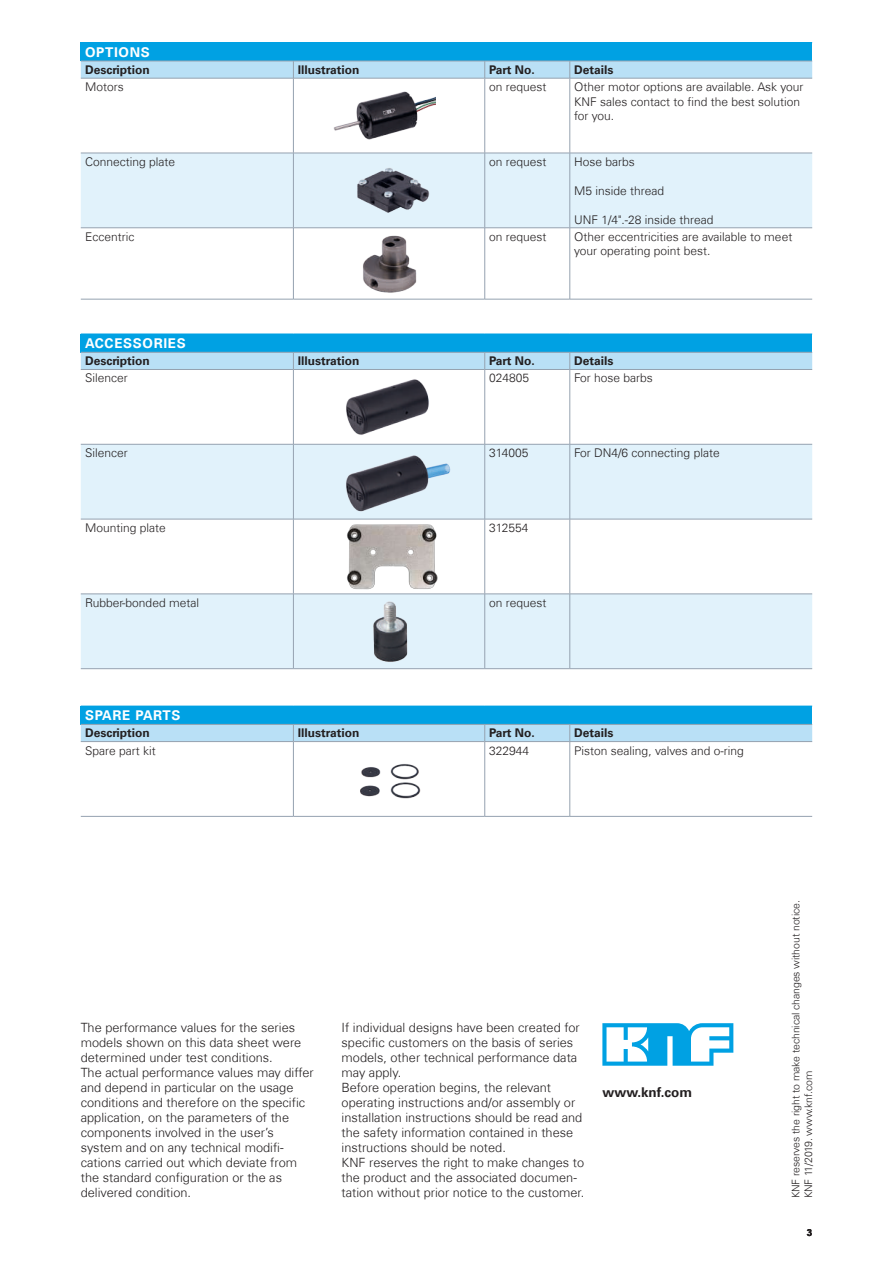
<style>
.page{position:relative;width:893px;height:1263px;background:#fff}
.page>*{position:absolute;margin:0;border:0;box-sizing:border-box;transform-origin:0 0}
.t1{font:700 13.5px "Univers Com 65";letter-spacing:.05em;color:#fff}
.t2{font:700 13.5px "Univers Com 65";color:#231f20}
.t3{font:300 12.75px/15px "Univers Com 45";color:#231f20}
.t4{font:300 12px/14.4px "Univers Com 45";color:#231f20}
.t5{font:700 12px "Univers Com 65";color:#231f20}
.t6{font:300 10.5px/12.6px "Univers Com 45";letter-spacing:-.01em;color:#231f20}
.t7{font:700 9.75px "Arial";color:#231f20}
</style>
<div class="page">
<svg style="left:602px;top:1023px;width:131px;height:43px"></svg>
<div style="left:81px;top:43px;width:731px;height:18px;background:#00a1e3"></div>
<hr style="left:81px;top:42px;width:212px;height:1px;background:#00a1e3">
<hr style="left:293px;top:42px;width:192px;height:1px;background:#00a1e3">
<hr style="left:485px;top:42px;width:85px;height:1px;background:#00a1e3">
<hr style="left:570px;top:42px;width:242px;height:1px;background:#00a1e3">
<svg style="left:81px;top:61px;width:731px;height:238px"></svg>
<hr style="left:81px;top:78px;width:212px;height:1px;background:#95a2b0">
<hr style="left:293px;top:78px;width:192px;height:1px;background:#95a2b0">
<hr style="left:293px;top:78px;width:1px;height:75px;background:#95a2b0">
<hr style="left:485px;top:78px;width:85px;height:1px;background:#95a2b0">
<hr style="left:484px;top:78px;width:1px;height:75px;background:#95a2b0">
<hr style="left:570px;top:78px;width:242px;height:1px;background:#95a2b0">
<hr style="left:570px;top:78px;width:1px;height:75px;background:#95a2b0">
<hr style="left:293px;top:228px;width:1px;height:71px;background:#95a2b0">
<hr style="left:484px;top:228px;width:1px;height:71px;background:#95a2b0">
<hr style="left:570px;top:228px;width:1px;height:71px;background:#95a2b0">
<hr style="left:81px;top:299px;width:212px;height:1px;background:#95a2b0">
<hr style="left:293px;top:299px;width:192px;height:1px;background:#95a2b0">
<hr style="left:485px;top:299px;width:85px;height:1px;background:#95a2b0">
<hr style="left:570px;top:299px;width:242px;height:1px;background:#95a2b0">
<hr style="left:81px;top:153px;width:212px;height:1px;background:#95a2b0">
<hr style="left:293px;top:153px;width:192px;height:1px;background:#95a2b0">
<hr style="left:293px;top:153px;width:1px;height:75px;background:#95a2b0">
<hr style="left:485px;top:153px;width:85px;height:1px;background:#95a2b0">
<hr style="left:484px;top:153px;width:1px;height:75px;background:#95a2b0">
<hr style="left:570px;top:153px;width:242px;height:1px;background:#95a2b0">
<hr style="left:570px;top:153px;width:1px;height:75px;background:#95a2b0">
<hr style="left:81px;top:228px;width:212px;height:1px;background:#95a2b0">
<hr style="left:293px;top:228px;width:192px;height:1px;background:#95a2b0">
<hr style="left:485px;top:228px;width:85px;height:1px;background:#95a2b0">
<hr style="left:570px;top:228px;width:242px;height:1px;background:#95a2b0">
<img style="left:358px;top:232px;width:62px;height:63px">
<img style="left:332px;top:81px;width:104px;height:63px">
<img style="left:350px;top:165px;width:85px;height:51px">
<div style="left:81px;top:334px;width:731px;height:18px;background:#00a1e3"></div>
<div style="left:81px;top:595px;width:731px;height:73px;background:#e1f2fb"></div>
<svg style="left:81px;top:352px;width:731px;height:242px"></svg>
<hr style="left:81px;top:369px;width:212px;height:1px;background:#95a2b0">
<hr style="left:293px;top:369px;width:192px;height:1px;background:#95a2b0">
<hr style="left:293px;top:370px;width:1px;height:74px;background:#95a2b0">
<hr style="left:485px;top:369px;width:85px;height:1px;background:#95a2b0">
<hr style="left:484px;top:370px;width:1px;height:74px;background:#95a2b0">
<hr style="left:570px;top:369px;width:242px;height:1px;background:#95a2b0">
<hr style="left:293px;top:519px;width:1px;height:75px;background:#95a2b0">
<hr style="left:484px;top:519px;width:1px;height:75px;background:#95a2b0">
<hr style="left:570px;top:519px;width:1px;height:75px;background:#95a2b0">
<hr style="left:81px;top:594px;width:212px;height:1px;background:#95a2b0">
<hr style="left:293px;top:594px;width:192px;height:1px;background:#95a2b0">
<hr style="left:293px;top:594px;width:1px;height:74px;background:#95a2b0">
<hr style="left:485px;top:594px;width:85px;height:1px;background:#95a2b0">
<hr style="left:484px;top:594px;width:1px;height:74px;background:#95a2b0">
<hr style="left:570px;top:594px;width:242px;height:1px;background:#95a2b0">
<hr style="left:570px;top:594px;width:1px;height:74px;background:#95a2b0">
<hr style="left:81px;top:668px;width:212px;height:1px;background:#95a2b0">
<hr style="left:293px;top:668px;width:192px;height:1px;background:#95a2b0">
<hr style="left:485px;top:668px;width:85px;height:1px;background:#95a2b0">
<hr style="left:570px;top:668px;width:242px;height:1px;background:#95a2b0">
<hr style="left:81px;top:444px;width:212px;height:1px;background:#95a2b0">
<hr style="left:293px;top:444px;width:192px;height:1px;background:#95a2b0">
<hr style="left:293px;top:444px;width:1px;height:75px;background:#95a2b0">
<hr style="left:485px;top:444px;width:85px;height:1px;background:#95a2b0">
<hr style="left:484px;top:444px;width:1px;height:75px;background:#95a2b0">
<hr style="left:570px;top:444px;width:242px;height:1px;background:#95a2b0">
<hr style="left:81px;top:519px;width:212px;height:1px;background:#95a2b0">
<hr style="left:293px;top:519px;width:192px;height:1px;background:#95a2b0">
<hr style="left:485px;top:519px;width:85px;height:1px;background:#95a2b0">
<hr style="left:570px;top:519px;width:242px;height:1px;background:#95a2b0">
<hr style="left:570px;top:444px;width:1px;height:75px;background:#95a2b0">
<hr style="left:570px;top:370px;width:1px;height:74px;background:#95a2b0">
<img style="left:329px;top:374px;width:122px;height:63px">
<img style="left:335px;top:449px;width:120px;height:62px">
<div style="left:81px;top:706px;width:731px;height:18px;background:#00a1e3"></div>
<div style="left:81px;top:724px;width:731px;height:17px;background:#b9e0f6"></div>
<hr style="left:81px;top:741px;width:212px;height:1px;background:#95a2b0">
<hr style="left:293px;top:741px;width:192px;height:1px;background:#95a2b0">
<hr style="left:293px;top:742px;width:1px;height:74px;background:#95a2b0">
<hr style="left:485px;top:741px;width:85px;height:1px;background:#95a2b0">
<hr style="left:484px;top:742px;width:1px;height:74px;background:#95a2b0">
<hr style="left:570px;top:741px;width:242px;height:1px;background:#95a2b0">
<hr style="left:570px;top:742px;width:1px;height:74px;background:#95a2b0">
<hr style="left:81px;top:816px;width:212px;height:1px;background:#95a2b0">
<hr style="left:293px;top:816px;width:192px;height:1px;background:#95a2b0">
<hr style="left:485px;top:816px;width:85px;height:1px;background:#95a2b0">
<hr style="left:570px;top:816px;width:242px;height:1px;background:#95a2b0">
<img style="left:353px;top:738px;width:67px;height:61px">
<img style="left:364px;top:600px;width:56px;height:62px">
<img style="left:343px;top:520px;width:98px;height:71px">
<p class="t1" style="left:85px;top:44px;width:66px">OPTIONS</p>
<p class="t5" style="left:85px;top:63px;width:66px">Description</p>
<p class="t5" style="left:298px;top:63px;width:63px">Illustration</p>
<p class="t5" style="left:489px;top:63px;width:47px">Part No.</p>
<p class="t5" style="left:574px;top:63px;width:41px">Details</p>
<p class="t4" style="left:85px;top:80px;width:40px">Motors</p>
<p class="t4" style="left:489px;top:80px;width:59px">on request</p>
<p class="t4" style="left:574px;top:80px;width:231px">Other motor options are available. Ask your<br>KNF sales contact to find the best solution for you.</p>
<p class="t4" style="left:85px;top:154px;width:92px">Connecting plate</p>
<p class="t4" style="left:489px;top:154px;width:59px">on request</p>
<p class="t4" style="left:574px;top:154px;width:62px">Hose barbs</p>
<p class="t4" style="left:574px;top:183px;width:92px">M5 inside thread</p>
<p class="t4" style="left:574px;top:212px;width:141px">UNF 1/4".-28 inside thread</p>
<p class="t4" style="left:85px;top:229px;width:51px">Eccentric</p>
<p class="t4" style="left:489px;top:229px;width:59px">on request</p>
<p class="t4" style="left:574px;top:229px;width:220px">Other eccentricities are available to meet your operating point best.</p>
<p class="t1" style="left:85px;top:335px;width:102px">ACCESSORIES</p>
<p class="t5" style="left:85px;top:354px;width:66px">Description</p>
<p class="t5" style="left:298px;top:354px;width:63px">Illustration</p>
<p class="t5" style="left:489px;top:354px;width:47px">Part No.</p>
<p class="t5" style="left:574px;top:354px;width:41px">Details</p>
<p class="t4" style="left:85px;top:371px;width:44px">Silencer</p>
<p class="t4" style="left:489px;top:371px;width:42px">024805</p>
<p class="t4" style="left:574px;top:371px;width:80px">For hose barbs</p>
<p class="t4" style="left:85px;top:446px;width:44px">Silencer</p>
<p class="t4" style="left:489px;top:446px;width:41px">314005</p>
<p class="t4" style="left:574px;top:446px;width:147px">For DN4/6 connecting plate</p>
<p class="t4" style="left:85px;top:521px;width:82px">Mounting plate</p>
<p class="t4" style="left:489px;top:521px;width:41px">312554</p>
<p class="t4" style="left:85px;top:595px;width:115px">Rubber-bonded metal</p>
<p class="t4" style="left:489px;top:595px;width:59px">on request</p>
<p class="t1" style="left:85px;top:707px;width:97px">SPARE PARTS</p>
<p class="t5" style="left:85px;top:726px;width:66px">Description</p>
<p class="t5" style="left:298px;top:726px;width:63px">Illustration</p>
<p class="t5" style="left:489px;top:726px;width:47px">Part No.</p>
<p class="t5" style="left:574px;top:726px;width:41px">Details</p>
<p class="t4" style="left:85px;top:743px;width:72px">Spare part kit</p>
<p class="t4" style="left:489px;top:743px;width:42px">322944</p>
<p class="t4" style="left:574px;top:743px;width:171px">Piston sealing, valves and o-ring</p>
<p class="t3" style="left:81px;top:1020px;width:234px">The performance values for the series models shown on this data sheet were determined under test conditions.<br>The actual performance values may differ and depend in particular on the usage conditions and therefore on the specific application, on the parameters of the components involved in the user’s system and on any technical modifi&shy;cations carried out which deviate from the standard configuration or the as delivered condition.</p>
<p class="t3" style="left:342px;top:1020px;width:244px">If individual designs have been created for specific customers on the basis of series models, other technical performance data may apply.<br>Before operation begins, the relevant operating instructions and/or assembly or installation instructions should be read and the safety information contained in these instructions should be noted.<br>KNF reserves the right to make changes to the product and the associated documen&shy;tation without prior notice to the customer.</p>
<p class="t2" style="left:602px;top:1084px;width:91px">www.knf.com</p>
<p class="t6" style="left:789px;top:1198px;width:300px;rotate:-90deg">KNF reserves the right to make technical changes without notice.<br>KNF 11/2019. www.knf.com</p>
<p class="t7" style="left:807px;top:1226px;width:7px">3</p>
</div>
